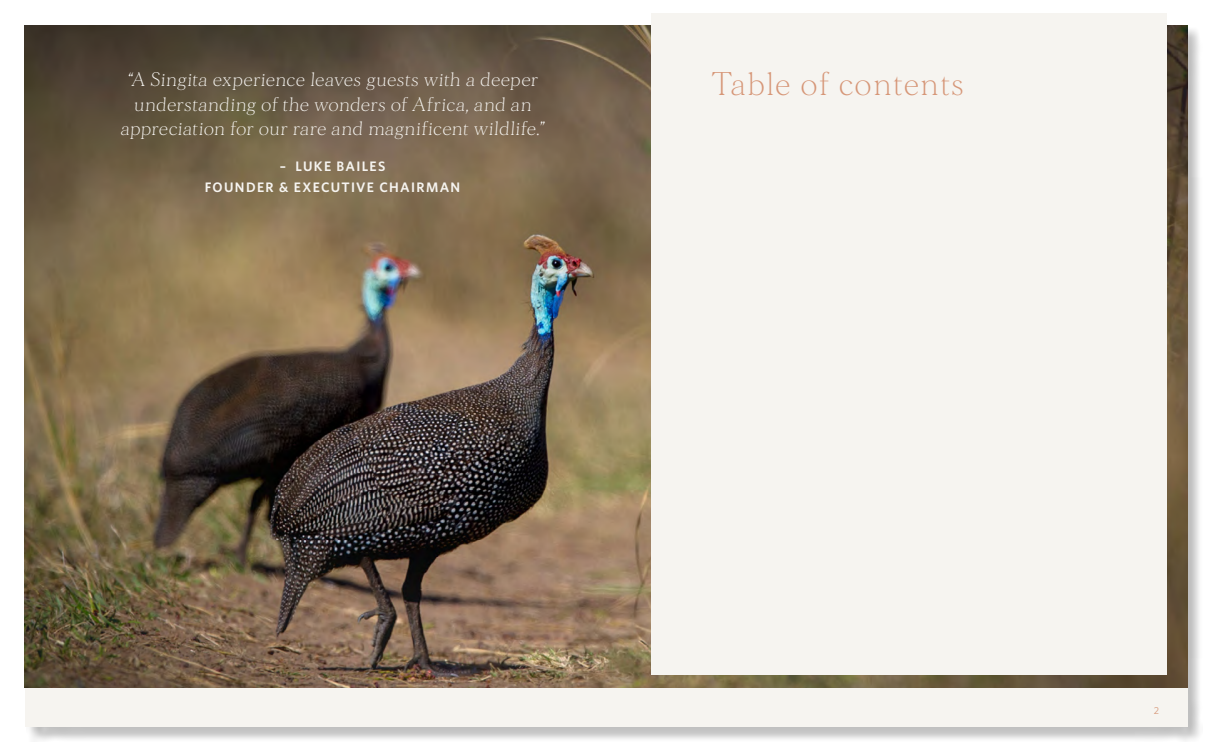
<style>
.page{position:relative;width:1213px;height:750px;background:#fff}
.page>*{position:absolute;margin:0;border:0;box-sizing:border-box;transform-origin:0 0}
.t1{font:200 31.25px "Morion";letter-spacing:.05em;color:#d69677}
.t2{font:200 18.75px/25px "Morion";letter-spacing:.025em;color:#f6f4f0;text-align:center}
.t3{font:600 13.75px/21.2px "Whitney";letter-spacing:.095em;color:#f6f4f0;text-align:center}
.t4{font:10px "Whitney";color:#d69677}
</style>
<div class="page">
<div style="left:26px;top:27px;width:1177px;height:715px;background:#808080;opacity:.5"></div>
<div style="left:25px;top:26px;width:1162px;height:700px;background:#f6f4f0"></div>
<img style="left:25px;top:26px;width:1162px;height:662px">
<div style="left:651px;top:13px;width:515px;height:662px;background:#f6f4f0"></div>
<p class="t2" style="left:121px;top:67px;width:427px">“A Singita experience leaves guests with a deeper understanding of the wonders of Africa, and an appreciation for our rare and magnificent wildlife.”</p>
<p class="t3" style="left:205px;top:155px;width:257px">– LUKE BAILES<br>FOUNDER &amp; EXECUTIVE CHAIRMAN</p>
<h1 class="t1" style="left:712px;top:67px;width:254px">Table of contents</h1>
<p class="t4" style="left:1153px;top:704px;width:7px">2</p>
</div>
